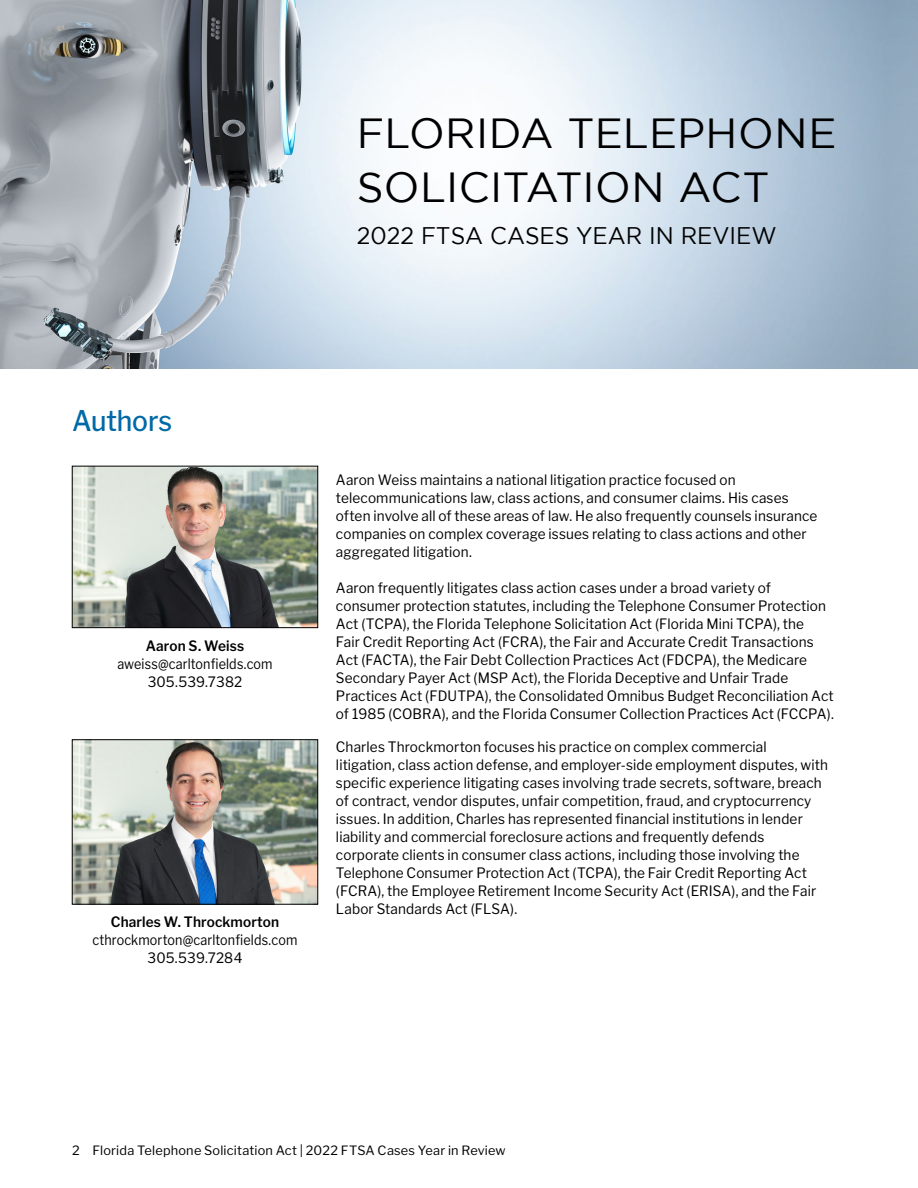
<style>
.page{position:relative;width:918px;height:1188px;background:#fff}
.page>*{position:absolute;margin:0;border:0;box-sizing:border-box;transform-origin:0 0}
.t1{font:42px/54px "Gotham";letter-spacing:.005em;color:#000}
.t2{font:500 28.35px "Libre Franklin";letter-spacing:-.005em;color:#0069a7;scale:.93 1}
.t3{font:24px "Gotham";color:#000;scale:.95 1}
.t4{font:14.25px/18px "Libre Franklin";letter-spacing:.01em;color:#000;scale:.95 1}
.t5{font:14.25px/18px "Libre Franklin";letter-spacing:.01em;color:#000;text-align:center;scale:.88 1}
.t6{font:600 14.25px "Libre Franklin";letter-spacing:.01em;color:#000;scale:.95 1}
.t7{font:12.75px "Libre Franklin";letter-spacing:.015em;color:#000}
</style>
<div class="page">
<img style="left:0;top:0;width:918px;height:369px">
<img style="left:74px;top:468px;width:242px;height:158px">
<div style="left:72px;top:466px;width:246px;height:162px;border:1px solid #000"></div>
<img style="left:74px;top:741px;width:242px;height:161px">
<div style="left:72px;top:739px;width:246px;height:165px;border:1px solid #000"></div>
<h1 class="t1" style="left:357px;top:105px;width:481px">FLORIDA TELEPHONE<br>SOLICITATION ACT</h1>
<h3 class="t3" style="left:357px;top:222px;width:443px">2022 FTSA CASES YEAR IN REVIEW</h3>
<h2 class="t2" style="left:72px;top:404px;width:109px">Authors</h2>
<p class="t6" style="left:146px;top:637px;width:105px">Aaron S. Weiss</p>
<p class="t5" style="left:117px;top:654px;width:178px">aweiss@carltonfields.com<br>305.539.7382</p>
<p class="t6" style="left:111px;top:914px;width:178px">Charles W. Throckmorton</p>
<p class="t5" style="left:93px;top:931px;width:234px">cthrockmorton@carltonfields.com<br>305.539.7284</p>
<p class="t4" style="left:336px;top:471px;width:508px">Aaron Weiss maintains a national litigation practice focused on telecommunications law, class actions, and consumer claims. His cases often involve all of these areas of law. He also frequently counsels insurance companies on complex coverage issues relating to class actions and other aggregated litigation.</p>
<p class="t4" style="left:336px;top:579px;width:526px">Aaron frequently litigates class action cases under a broad variety of consumer protection statutes, including the Telephone Consumer Protection Act (TCPA), the Florida Telephone Solicitation Act (Florida Mini TCPA), the<br>Fair Credit Reporting Act (FCRA), the Fair and Accurate Credit Transactions Act (FACTA), the Fair Debt Collection Practices Act (FDCPA), the Medicare Secondary Payer Act (MSP Act), the Florida Deceptive and Unfair Trade Practices Act (FDUTPA), the Consolidated Omnibus Budget Reconciliation Act of 1985 (COBRA), and the Florida Consumer Collection Practices Act (FCCPA).</p>
<p class="t4" style="left:336px;top:738px;width:519px">Charles Throckmorton focuses his practice on complex commercial litigation, class action defense, and employer-side employment disputes, with specific experience litigating cases involving trade secrets, software, breach of contract, vendor disputes, unfair competition, fraud, and cryptocurrency issues. In addition, Charles has represented financial institutions in lender liability and commercial foreclosure actions and frequently defends corporate clients in consumer class actions, including those involving the Telephone Consumer Protection Act (TCPA), the Fair Credit Reporting Act (FCRA), the Employee Retirement Income Security Act (ERISA), and the Fair Labor Standards Act (FLSA).</p>
<p class="t7" style="left:72px;top:1143px;width:435px">2 Florida Telephone Solicitation Act | 2022 FTSA Cases Year in Review</p>
</div>
